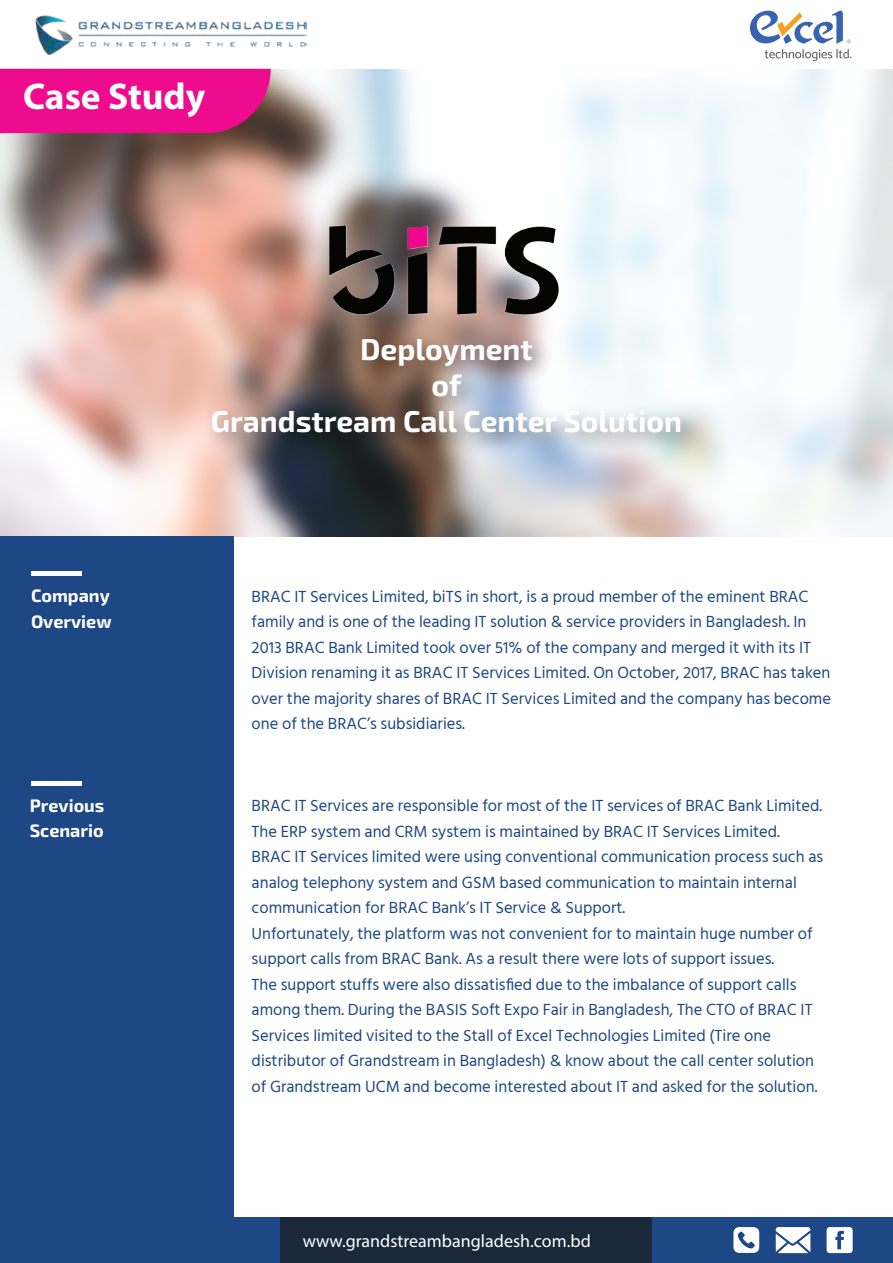
<style>
.page{position:relative;width:893px;height:1263px;background:#fff}
.page>*{position:absolute;margin:0;border:0;box-sizing:border-box;transform-origin:0 0}
.t1{font:700 37.35px "Myriad Pro";color:#fff}
.t2{font:700 30px/36px "Exo 2";color:#fff;text-align:center}
.t3{font:18px "Myriad Pro";color:#fff}
.t4{font:700 18px/25.5px "Exo 2";color:#fff}
.t5{font:16.5px/25.5px "Hind Siliguri";color:#1c4781}
</style>
<div class="page">
<img style="left:0;top:69px;width:893px;height:467px">
<svg style="left:750px;top:10px;width:102px;height:51px"></svg>
<img style="left:35px;top:15px;width:272px;height:40px">
<div style="left:0;top:69px;width:271px;height:64px;background:#ee0b8d"></div>
<div style="left:0;top:536px;width:234px;height:727px;background:#1e4786"></div>
<hr style="left:31px;top:572px;width:51px;height:4px;background:#fff">
<div style="left:0;top:1217px;width:893px;height:46px;background:#1e4786"></div>
<div style="left:280px;top:1217px;width:371px;height:46px;background:#1a283a"></div>
<svg style="left:733px;top:1227px;width:26px;height:26px"></svg>
<svg style="left:827px;top:1227px;width:26px;height:26px"></svg>
<svg style="left:776px;top:1227px;width:34px;height:26px"></svg>
<img style="left:329px;top:226px;width:230px;height:89px">
<img style="left:196px;top:319px;width:516px;height:152px">
<div style="left:31px;top:781px;width:51px;height:5px;background:#fff"></div>
<h1 class="t1" style="left:23px;top:72px;width:184px">Case Study</h1>
<p class="t4" style="left:31px;top:584px;width:82px">Company<br>Overview</p>
<p class="t4" style="left:30px;top:793px;width:76px">Previous<br>Scenario</p>
<h2 class="t2" style="left:211px;top:332px;width:473px">Deployment<br>of<br>Grandstream Call Center Solution</h2>
<p class="t5" style="left:252px;top:585px;width:581px">BRAC IT Services Limited, biTS in short, is a proud member of the eminent BRAC family and is one of the leading IT solution &amp; service providers in Bangladesh. In 2013 BRAC Bank Limited took over 51% of the company and merged it with its IT Division renaming it as BRAC IT Services Limited. On October, 2017, BRAC has taken over the majority shares of BRAC IT Services Limited and the company has become one of the BRAC’s subsidiaries.</p>
<p class="t5" style="left:252px;top:794px;width:573px">BRAC IT Services are responsible for most of the IT services of BRAC Bank Limited.<br>The ERP system and CRM system is maintained by BRAC IT Services Limited.<br>BRAC IT Services limited were using conventional communication process such as analog telephony system and GSM based communication to maintain internal communication for BRAC Bank’s IT Service &amp; Support.<br>Unfortunately, the platform was not convenient for to maintain huge number of support calls from BRAC Bank. As a result there were lots of support issues.<br>The support stuffs were also dissatisfied due to the imbalance of support calls among them. During the BASIS Soft Expo Fair in Bangladesh, The CTO of BRAC IT Services limited visited to the Stall of Excel Technologies Limited (Tire one distributor of Grandstream in Bangladesh) &amp; know about the call center solution of Grandstream UCM and become interested about IT and asked for the solution.</p>
<p class="t3" style="left:303px;top:1230px;width:290px">www.grandstreambangladesh.com.bd</p>
</div>
